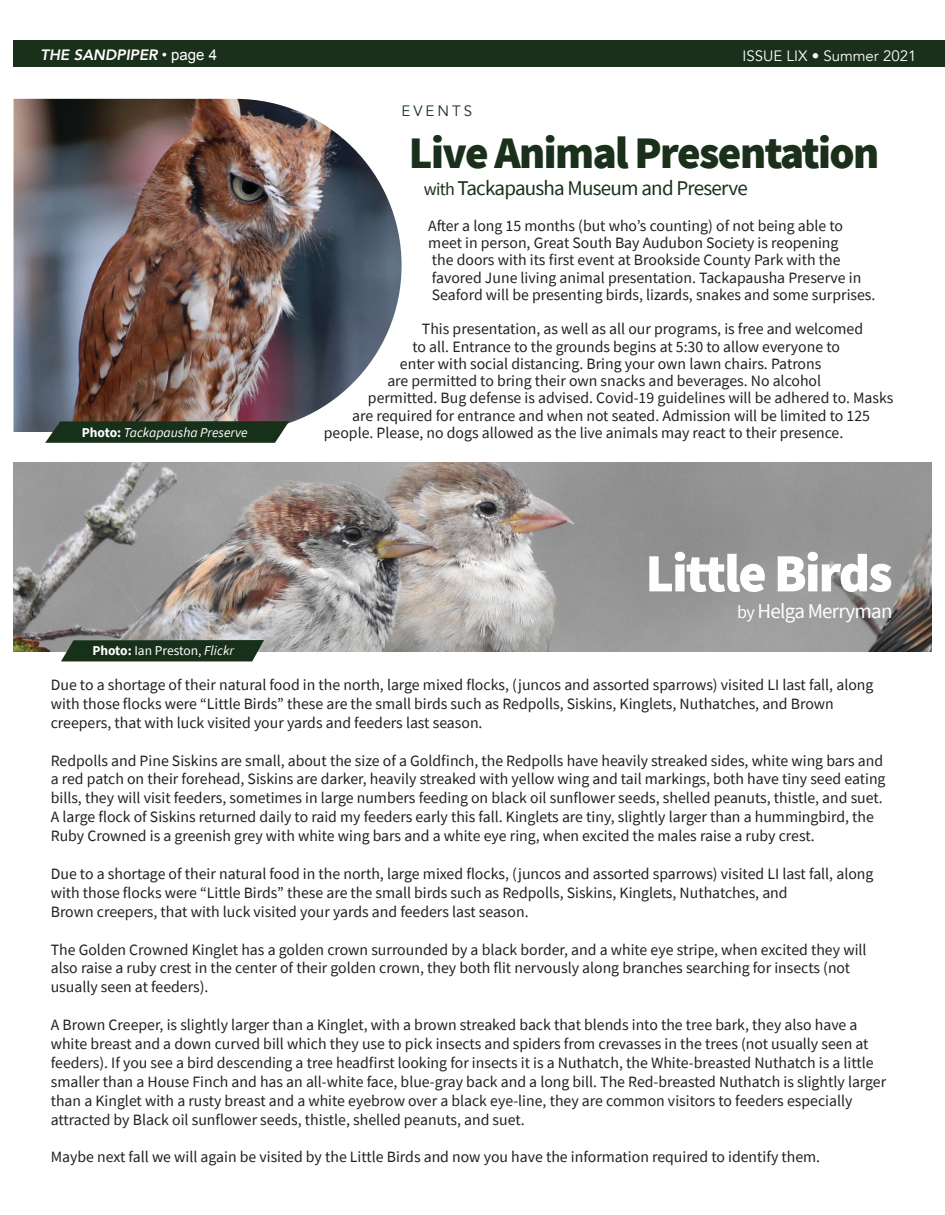
<style>
.page{position:relative;width:945px;height:1215px;background:#fff}
.page>*{position:absolute;margin:0;border:0;box-sizing:border-box;transform-origin:0 0}
.t1{font:900 54px "Source Sans Pro";letter-spacing:-.035em;color:#fff}
.t2{font:900 45px "Source Sans Pro";letter-spacing:-.035em;color:#1a301b}
.t3{font:21px "Source Sans Pro";letter-spacing:-.035em;color:#1a301b}
.t4{font:21px "Source Sans Pro";letter-spacing:-.035em;color:#fff}
.t5{font:15.75px/18.9px "Source Sans Pro";color:#231f20}
.t6{font:15px "Avenir";color:#fff}
.t7{font:italic 800 15px "Avenir";color:#fff}
.t8{font:15px "Avenir";letter-spacing:.2em;color:#1a301b}
.t9{font:italic 13.5px "Source Sans Pro";color:#fff}
.t10{font:13.5px "Source Sans Pro";color:#fff}
.s1{font-family:"Arial";font-weight:400;font-style:normal}
.s2{font-size:18px}
.s3{font-weight:700;font-style:normal}
.s4{font-weight:700}
.s5{font-style:italic}
</style>
<div class="page">
<img style="left:14px;top:462px;width:918px;height:189px">
<div style="left:14px;top:40px;width:918px;height:28px;background:#1a301b"></div>
<div style="left:932px;top:40px;width:13px;height:28px;background:#1a301b"></div>
<svg style="left:61px;top:640px;width:203px;height:21px;background:#223924"></svg>
<img style="left:14px;top:99px;width:388px;height:333px">
<svg style="left:45px;top:421px;width:244px;height:22px;background:#243a26"></svg>
<p class="t7" style="left:40px;top:46px;width:178px">THE SANDPIPER <span class="s1">• page 4</span></p>
<p class="t6" style="left:743px;top:47px;width:175px">ISSUE LIX • Summer 2021</p>
<p class="t8" style="left:402px;top:102px;width:72px">EVENTS</p>
<p class="t2" style="left:409px;top:122px;width:472px">Live Animal Presentation</p>
<p class="t3" style="left:424px;top:175px;width:326px"><span class="s2">with</span> Tackapausha Museum and Preserve</p>
<p class="t5" style="left:428px;top:216px;width:416px">After a long 15 months (but who’s counting) of not being able to</p>
<p class="t5" style="left:428px;top:233px;width:412px">meet in person, Great South Bay Audubon Society is reopening</p>
<p class="t5" style="left:432px;top:250px;width:410px">the doors with its first event at Brookside County Park with the</p>
<p class="t5" style="left:432px;top:269px;width:445px;line-height:17.2px">favored June living animal presentation. Tackapausha Preserve in<br>Seaford will be presenting birds, lizards, snakes and some surprises.</p>
<p class="t5" style="left:413px;top:320px;width:452px;line-height:17.2px;text-indent:9px">This presentation, as well as all our programs, is free and welcomed to all. Entrance to the grounds begins at 5:30 to allow everyone to</p>
<p class="t5" style="left:400px;top:354px;width:423px">enter with social distancing. Bring your own lawn chairs. Patrons</p>
<p class="t5" style="left:368px;top:372px;width:527px;line-height:17.2px;text-indent:19px">are permitted to bring their own snacks and beverages. No alcohol permitted. Bug defense is advised. Covid-19 guidelines will be adhered to. Masks</p>
<p class="t5" style="left:352px;top:406px;width:519px">are required for entrance and when not seated. Admission will be limited to 125</p>
<p class="t9" style="left:82px;top:424px;width:167px"><span class="s3">Photo:</span> Tackapausha Preserve</p>
<p class="t5" style="left:324px;top:423px;width:521px">people. Please, no dogs allowed as the live animals may react to their presence.</p>
<p class="t10" style="left:92px;top:642px;width:143px"><span class="s4">Photo:</span> Ian Preston, <span class="s5">Flickr</span></p>
<p class="t1" style="left:645px;top:536px;width:249px">Little Birds</p>
<p class="t4" style="left:737px;top:598px;width:157px"><span class="s2">by</span> Helga Merryman</p>
<p class="t5" style="left:51px;top:675px;width:824px">Due to a shortage of their natural food in the north, large mixed flocks, (juncos and assorted sparrows) visited LI last fall, along with those flocks were “Little Birds” these are the small birds such as Redpolls, Siskins, Kinglets, Nuthatches, and Brown creepers, that with luck visited your yards and feeders last season.</p>
<p class="t5" style="left:51px;top:751px;width:836px">Redpolls and Pine Siskins are small, about the size of a Goldfinch, the Redpolls have heavily streaked sides, white wing bars and a red patch on their forehead, Siskins are darker, heavily streaked with yellow wing and tail markings, both have tiny seed eating bills, they will visit feeders, sometimes in large numbers feeding on black oil sunflower seeds, shelled peanuts, thistle, and suet.<br>A large flock of Siskins returned daily to raid my feeders early this fall. Kinglets are tiny, slightly larger than a hummingbird, the Ruby Crowned is a greenish grey with white wing bars and a white eye ring, when excited the males raise a ruby crest.</p>
<p class="t5" style="left:51px;top:864px;width:824px">Due to a shortage of their natural food in the north, large mixed flocks, (juncos and assorted sparrows) visited LI last fall, along with those flocks were “Little Birds” these are the small birds such as Redpolls, Siskins, Kinglets, Nuthatches, and</p>
<p class="t5" style="left:51px;top:902px;width:479px">Brown creepers, that with luck visited your yards and feeders last season.</p>
<p class="t5" style="left:51px;top:940px;width:817px">The Golden Crowned Kinglet has a golden crown surrounded by a black border, and a white eye stripe, when excited they will also raise a ruby crest in the center of their golden crown, they both flit nervously along branches searching for insects (not usually seen at feeders).</p>
<p class="t5" style="left:51px;top:1015px;width:837px">A Brown Creeper, is slightly larger than a Kinglet, with a brown streaked back that blends into the tree bark, they also have a white breast and a down curved bill which they use to pick insects and spiders from crevasses in the trees (not usually seen at feeders). If you see a bird descending a tree headfirst looking for insects it is a Nuthatch, the White-breasted Nuthatch is a little smaller than a House Finch and has an all-white face, blue-gray back and a long bill. The Red-breasted Nuthatch is slightly larger than a Kinglet with a rusty breast and a white eyebrow over a black eye-line, they are common visitors to feeders especially attracted by Black oil sunflower seeds, thistle, shelled peanuts, and suet.</p>
<p class="t5" style="left:51px;top:1148px;width:771px">Maybe next fall we will again be visited by the Little Birds and now you have the information required to identify them.</p>
</div>
